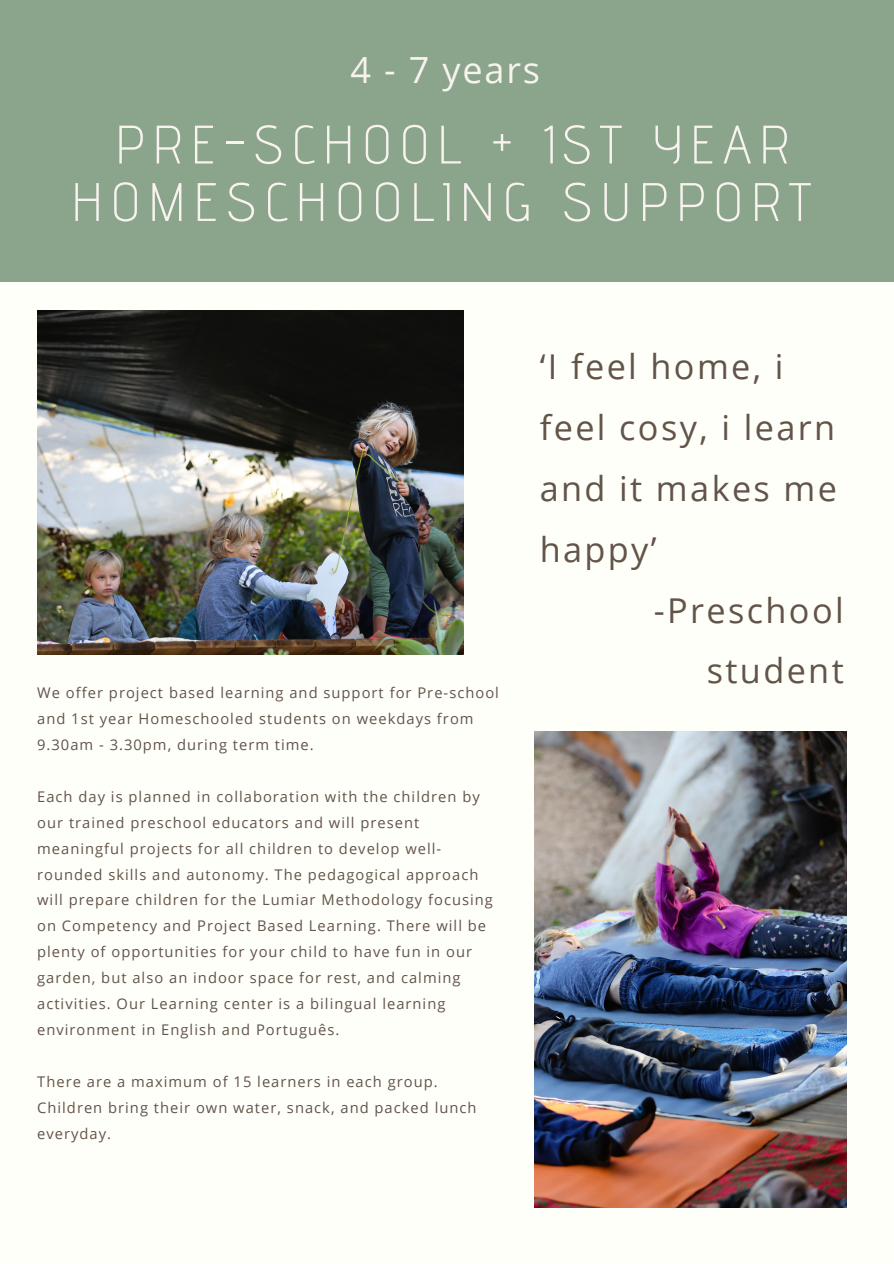
<style>
.page{position:relative;width:894px;height:1264px;background:#fff}
.page>*{position:absolute;margin:0;border:0;box-sizing:border-box;transform-origin:0 0}
.t1{font:300 54px/57.4px "Advent Pro";letter-spacing:.145em;color:#f8f3ef;text-align:center}
.t2{font:36px "Open Sans";letter-spacing:.05em;color:#f8f3ef}
.t3{font:34.2px/60.8px "Open Sans";letter-spacing:.07em;color:#625449}
.t4{font:14.7px/26px "Open Sans";letter-spacing:.07em;color:#625449}
</style>
<div class="page">
<div style="left:0;top:0;width:893px;height:1263px;background:#fffff9"></div>
<div style="left:0;top:0;width:893px;height:282px;background:#8aa58b"></div>
<img style="left:37px;top:311px;width:426px;height:343px">
<img style="left:535px;top:731px;width:310px;height:476px">
<p class="t2" style="left:350px;top:44px;width:191px">4 - 7 years</p>
<p class="t1" style="left:71px;top:115px;width:740px">PRE-SCHOOL + 1ST YEAR<br>HOMESCHOOLING SUPPORT</p>
<p class="t4" style="left:37px;top:679px;width:463px">We offer project based learning and support for Pre-school and 1st year Homeschooled students on weekdays from<br>9.30am - 3.30pm, during term time.</p>
<p class="t4" style="left:37px;top:783px;width:457px">Each day is planned in collaboration with the children by our trained preschool educators and will present meaningful projects for all children to develop well&shy;rounded skills and autonomy. The pedagogical approach will prepare children for the Lumiar Methodology focusing on Competency and Project Based Learning. There will be plenty of opportunities for your child to have fun in our garden, but also an indoor space for rest, and calming activities. Our Learning center is a bilingual learning environment in English and Português.</p>
<p class="t4" style="left:37px;top:1068px;width:402px">There are a maximum of 15 learners in each group.</p>
<p class="t4" style="left:37px;top:1094px;width:441px">Children bring their own water, snack, and packed lunch everyday.</p>
<p class="t3" style="left:539px;top:335px;width:299px">‘I feel home, i feel cosy, i learn and it makes me happy’</p>
<p class="t3" style="left:653px;top:579px;width:191px;text-align:right">-Preschool student</p>
</div>
